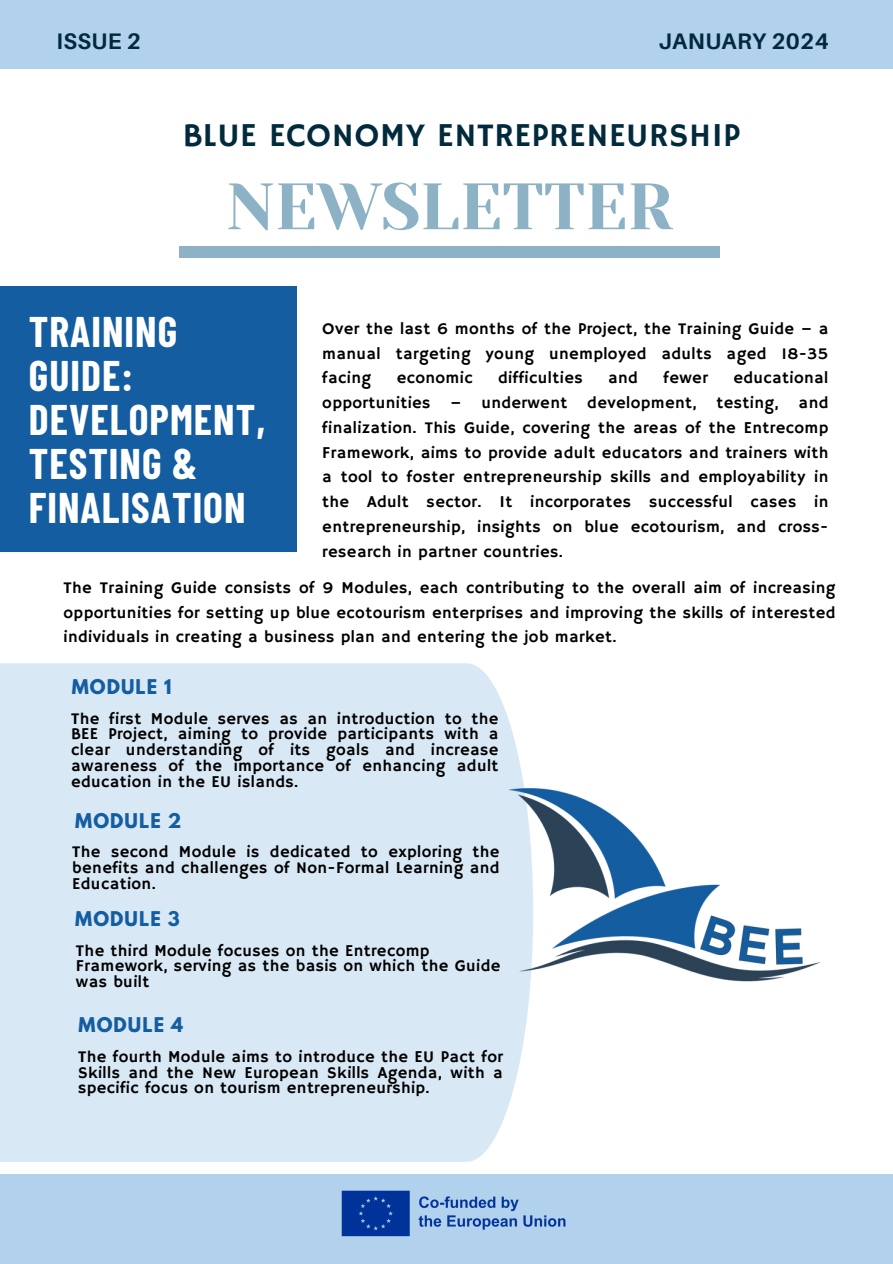
<style>
.page{position:relative;width:893px;height:1264px;background:#fff}
.page>*{position:absolute;margin:0;border:0;box-sizing:border-box;transform-origin:0 0}
.t1{font:65.4px "Yeseva One";color:#8db2c6}
.t2{font:700 41.85px/43.8px "Barlow Condensed";letter-spacing:.025em;color:#fff}
.t3{font:33.3px "Hammersmith One";letter-spacing:.02em;color:#022a3d}
.t4{font:700 22.5px "Aileron";letter-spacing:.015em;color:#022a3d}
.t5{font:700 18px "League Spartan";letter-spacing:.06em;color:#145da0}
.t6{font:16.5px/24.8px "Hammersmith One";letter-spacing:.025em;color:#000;text-align:justify}
</style>
<div class="page">
<div style="left:0;top:286px;width:297px;height:265px;background:#145da0"></div>
<div style="left:180px;top:246px;width:539px;height:11px;background:#8db2c6"></div>
<div style="left:0;top:0;width:892px;height:69px;background:#b2d1ec"></div>
<div style="left:0;top:663px;width:524px;height:498px;background:#d9e8f5"></div>
<div style="left:0;top:1174px;width:892px;height:89px;background:#b2d1ec"></div>
<img style="left:341px;top:1190px;width:225px;height:47px">
<img style="left:456px;top:765px;width:364px;height:273px">
<p class="t4" style="left:57px;top:27px;width:86px">ISSUE 2</p>
<p class="t4" style="left:658px;top:27px;width:172px">JANUARY 2024</p>
<p class="t3" style="left:183px;top:116px;width:559px">BLUE ECONOMY ENTREPRENEURSHIP</p>
<p class="t1" style="left:226px;top:169px;width:448px">NEWSLETTER</p>
<p class="t2" style="left:29px;top:308px;width:238px">TRAINING<br>GUIDE:<br>DEVELOPMENT,<br>TESTING &amp;<br>FINALISATION</p>
<p class="t6" style="left:322px;top:317px;width:507px">Over the last 6 months of the Project, the Training Guide – a manual targeting young unemployed adults aged 18-35 facing</p>
<p class="t6" style="left:322px;top:366px;width:507px;text-indent:411px">educational opportunities – underwent development, testing, and finalization. This Guide, covering the areas of the Entrecomp Framework, aims to provide adult educators and trainers with a tool to foster entrepreneurship skills and employability in the Adult sector. It incorporates successful cases in entrepreneurship, insights on blue ecotourism, and cross&shy;research in partner countries.</p>
<p class="t6" style="left:64px;top:576px;width:773px">The Training Guide consists of 9 Modules, each contributing to the overall aim of increasing opportunities for setting up blue ecotourism enterprises and improving the skills of interested individuals in creating a business plan and entering the job market.</p>
<p class="t6" style="left:396px;top:366px;width:77px">economic</p>
<p class="t6" style="left:498px;top:366px;width:86px">difficulties</p>
<p class="t6" style="left:608px;top:366px;width:31px">and</p>
<p class="t6" style="left:663px;top:366px;width:46px">fewer</p>
<p class="t5" style="left:72px;top:678px;width:102px">MODULE 1</p>
<p class="t6" style="left:71px;top:711px;width:429px;line-height:15.8px">The first Module serves as an introduction to the BEE Project, aiming to provide participants with a clear understanding of its goals and increase awareness of the importance of enhancing adult education in the EU islands.</p>
<p class="t5" style="left:75px;top:811px;width:108px">MODULE 2</p>
<p class="t6" style="left:72px;top:845px;width:429px;line-height:15.8px">The second Module is dedicated to exploring the benefits and challenges of Non-Formal Learning and Education.</p>
<p class="t5" style="left:75px;top:909px;width:106px">MODULE 3</p>
<p class="t6" style="left:76px;top:943px;width:426px;line-height:15.8px;text-align:left">The third Module focuses on the Entrecomp<br>Framework, serving as the basis on which the Guide was built</p>
<p class="t5" style="left:79px;top:1015px;width:106px">MODULE 4</p>
<p class="t6" style="left:78px;top:1049px;width:426px;line-height:15.8px">The fourth Module aims to introduce the EU Pact for Skills and the New European Skills Agenda, with a specific focus on tourism entrepreneurship.</p>
</div>
